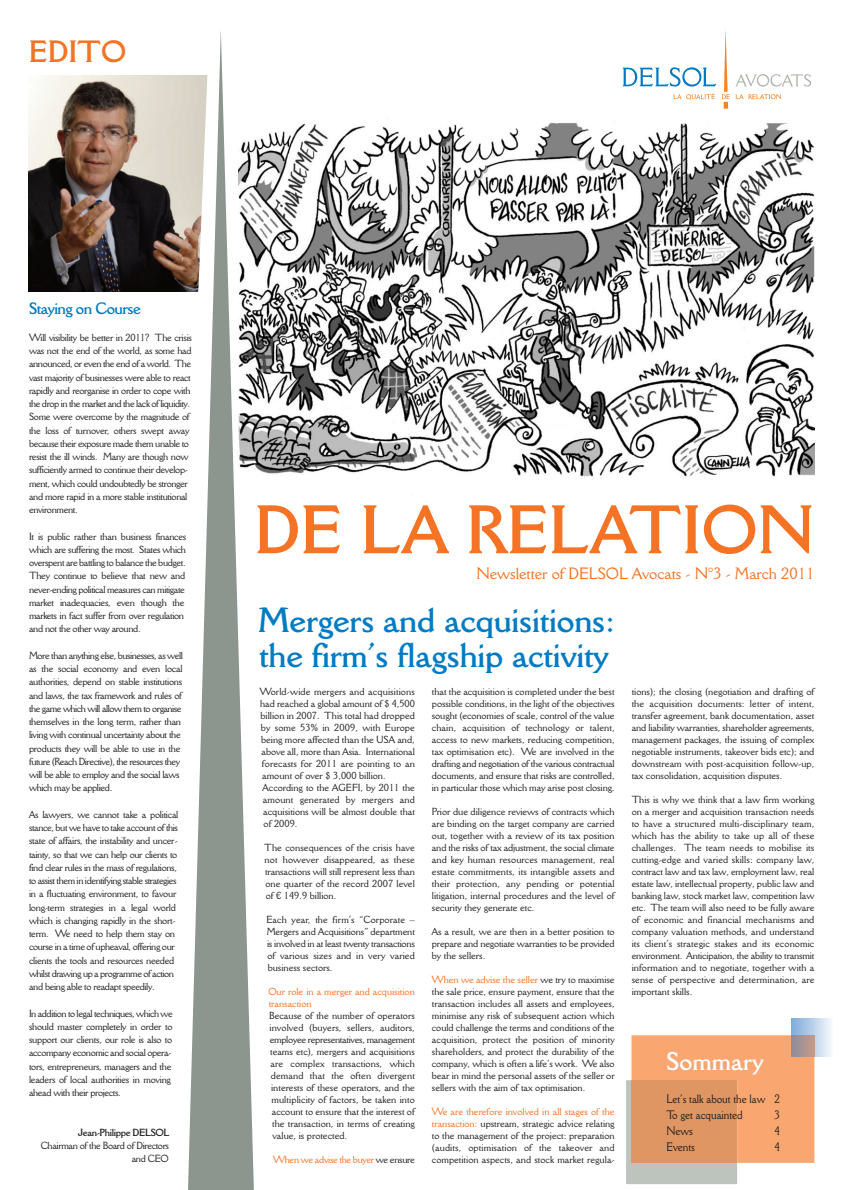
<style>
.page{position:relative;width:841px;height:1190px;background:#fff}
.page>*{position:absolute;margin:0;border:0;box-sizing:border-box;transform-origin:0 0}
.t1{font:700 66.7px "Della Robbia BT";color:#f47325}
.t2{font:700 34px/35px "Della Robbia BT";letter-spacing:-.005em;color:#007bc3}
.t3{font:700 30px "Della Robbia BT";color:#f47325}
.t4{font:700 25px "Della Robbia BT";color:#fff}
.t5{font:700 16.2px "Della Robbia BT";letter-spacing:-.035em;color:#007bc3}
.t6{font:16px "Della Robbia BT";color:#f47325}
.t7{font:12px/16px "Della Robbia BT";color:#231f20;scale:.9 1}
.t8{font:10.1px/13.2px "Della Robbia BT";letter-spacing:-.035em;color:#231f20}
.t9{font:700 10.1px "Della Robbia BT";letter-spacing:-.035em;color:#231f20}
.t10{font:10px/12px "Della Robbia BT";color:#231f20;text-align:justify}
.t11{font:10px/12px "Della Robbia BT";color:#f47325}
.t12{font:10px "Della Robbia BT";letter-spacing:-.03em;color:#231f20}
.t13{font:10px "Della Robbia BT";letter-spacing:-.03em;color:#f47325}
.s1{color:#231f20}
.s2{color:#f47325}
</style>
<div class="page">
<img style="left:29px;top:76px;width:159px;height:215px">
<img style="left:254px;top:123px;width:560px;height:354px">
<svg style="left:188px;top:31px;width:66px;height:1159px;fill:#8c968e"></svg>
<svg style="left:623px;top:67px;width:93px;height:20px"></svg>
<svg style="left:673px;top:93px;width:42px;height:7px"></svg>
<svg style="left:722px;top:29px;width:89px;height:80px"></svg>
<svg style="left:626px;top:1035px;width:188px;height:149px;background:#f0b38a"></svg>
<div style="left:631px;top:1080px;width:106px;height:83px;background:#e09662"></div>
<img style="left:791px;top:1018px;width:40px;height:38px">
<h3 class="t3" style="left:29px;top:40px;width:99px">EDITO</h3>
<h3 class="t5" style="left:29px;top:303px;width:113px">Staying on Course</h3>
<p class="t8" style="left:29px;top:332px;width:164px">Will visibility be better in 2011? The crisis was not the end of the world, as some had announced, or even the end of a world. The vast majority of businesses were able to react rapidly and reorganise in order to cope with the drop in the market and the lack of liquidity.<br>Some were overcome by the magnitude of the loss of turnover, others swept away because their exposure made them unable to resist the ill winds. Many are though now sufficiently armed to continue their develop&shy;ment, which could undoubtedly be stronger and more rapid in a more stable institutional environment.</p>
<p class="t8" style="left:29px;top:530px;width:159px">It is public rather than business finances which are suffering the most. States which overspent are battling to balance the budget.<br>They continue to believe that new and never-ending political measures can mitigate market inadequacies, even though the markets in fact suffer from over regulation and not the other way around.</p>
<p class="t8" style="left:29px;top:650px;width:155px">More than anything else, businesses, as well as the social economy and even local authorities, depend on stable institutions and laws, the tax framework and rules of the game which will allow them to organise themselves in the long term, rather than living with continual uncertainty about the products they will be able to use in the future (Reach Directive), the resources they will be able to employ and the social laws which may be applied.</p>
<p class="t8" style="left:29px;top:809px;width:151px">As lawyers, we cannot take a political stance, but we have to take account of this state of affairs, the instability and uncer&shy;tainty, so that we can help our clients to find clear rules in the mass of regulations, to assist them in identifying stable strategies in a fluctuating environment, to favour long-term strategies in a legal world which is changing rapidly in the short&shy;term. We need to help them stay on course in a time of upheaval, offering our clients the tools and resources needed whilst drawing up a programme of action and being able to readapt speedily.</p>
<p class="t8" style="left:29px;top:1007px;width:145px">In addition to legal techniques, which we should master completely in order to support our clients, our role is also to accompany economic and social opera&shy;tors, entrepreneurs, managers and the leaders of local authorities in moving ahead with their projects.</p>
<p class="t9" style="left:78px;top:1129px;width:93px">Jean-Philippe DELSOL</p>
<p class="t8" style="left:41px;top:1140px;width:130px;text-align:right">Chairman of the Board of Directors and CEO</p>
<h1 class="t1" style="left:254px;top:505px;width:562px">DE LA RELATION</h1>
<h3 class="t6" style="left:476px;top:568px;width:339px">Newsletter of DELSOL Avocats - N°3 - March 2011</h3>
<h2 class="t2" style="left:258px;top:605px;width:358px">Mergers and acquisitions: the firm’s flagship activity</h2>
<p class="t10" style="left:260px;top:687px;width:156px">World-wide mergers and acquisitions</p>
<p class="t10" style="left:260px;top:699px;width:156px">had reached a global amount of $ 4,500</p>
<p class="t10" style="left:260px;top:711px;width:156px">billion in 2007. This total had dropped</p>
<p class="t10" style="left:261px;top:723px;width:155px">by some 53% in 2009, with Europe</p>
<p class="t10" style="left:261px;top:735px;width:155px">being more affected than the USA and,</p>
<p class="t10" style="left:261px;top:747px;width:155px">above all, more than Asia. International</p>
<p class="t10" style="left:262px;top:759px;width:154px">forecasts for 2011 are pointing to an</p>
<p class="t10" style="left:262px;top:771px;width:125px">amount of over $ 3,000 billion.</p>
<p class="t10" style="left:263px;top:783px;width:154px">According to the AGEFI, by 2011 the</p>
<p class="t10" style="left:263px;top:795px;width:153px">amount generated by mergers and</p>
<p class="t10" style="left:263px;top:807px;width:153px">acquisitions will be almost double that</p>
<p class="t10" style="left:264px;top:819px;width:35px">of 2009.</p>
<p class="t10" style="left:264px;top:843px;width:152px">The consequences of the crisis have not however disappeared, as these transactions will still represent less than one quarter of the record 2007 level of € 149.9 billion.</p>
<p class="t10" style="left:266px;top:915px;width:150px">Each year, the firm’s “Corporate – Mergers and Acquisitions” department is involved in at least twenty transactions of various sizes and in very varied business sectors.</p>
<p class="t11" style="left:268px;top:987px;width:148px">Our role in a merger and acquisition transaction</p>
<p class="t10" style="left:269px;top:1011px;width:147px">Because of the number of operators</p>
<p class="t10" style="left:269px;top:1023px;width:147px">involved (buyers, sellers, auditors,</p>
<p class="t12" style="left:270px;top:1036px;width:147px">employee representatives, management</p>
<p class="t10" style="left:270px;top:1047px;width:146px">teams etc), mergers and acquisitions</p>
<p class="t10" style="left:270px;top:1059px;width:146px">are complex transactions, which</p>
<p class="t10" style="left:271px;top:1071px;width:146px">demand that the often divergent</p>
<p class="t10" style="left:271px;top:1083px;width:145px">interests of these operators, and the</p>
<p class="t10" style="left:271px;top:1095px;width:145px">multiplicity of factors, be taken into</p>
<p class="t10" style="left:272px;top:1107px;width:145px">account to ensure that the interest of</p>
<p class="t10" style="left:272px;top:1119px;width:144px">the transaction, in terms of creating</p>
<p class="t10" style="left:272px;top:1131px;width:76px">value, is protected.</p>
<p class="t13" style="left:273px;top:1156px;width:143px">When we advise the buyer <span class="s1">we ensure</span></p>
<p class="t10" style="left:432px;top:687px;width:184px">that the acquisition is completed under the best possible conditions, in the light of the objectives sought (economies of scale, control of the value chain, acquisition of technology or talent, access to new markets, reducing competition, tax optimisation etc). We are involved in the drafting and negotiation of the various contractual documents, and ensure that risks are controlled, in particular those which may arise post closing.</p>
<p class="t10" style="left:432px;top:807px;width:184px">Prior due diligence reviews of contracts which are binding on the target company are carried out, together with a review of its tax position and the risks of tax adjustment, the social climate and key human resources management, real estate commitments, its intangible assets and their protection, any pending or potential litigation, internal procedures and the level of security they generate etc.</p>
<p class="t10" style="left:432px;top:927px;width:184px">As a result, we are then in a better position to prepare and negotiate warranties to be provided by the sellers.</p>
<p class="t10" style="left:432px;top:975px;width:184px"><span class="s2">When we advise the seller</span> we try to maximise the sale price, ensure payment, ensure that the transaction includes all assets and employees, minimise any risk of subsequent action which could challenge the terms and conditions of the acquisition, protect the position of minority shareholders, and protect the durability of the company, which is often a life’s work. We also bear in mind the personal assets of the seller or sellers with the aim of tax optimisation.</p>
<p class="t10" style="left:432px;top:1107px;width:184px"><span class="s2">We are therefore involved in all stages of the transaction:</span> upstream, strategic advice relating to the management of the project: preparation (audits, optimisation of the takeover and competition aspects, and stock market regula-</p>
<p class="t10" style="left:631px;top:687px;width:184px">tions); the closing (negotiation and drafting of the acquisition documents: letter of intent, transfer agreement, bank documentation, asset and liability warranties, shareholder agreements, management packages, the issuing of complex negotiable instruments, takeover bids etc); and downstream with post-acquisition follow-up, tax consolidation, acquisition disputes.</p>
<p class="t10" style="left:631px;top:795px;width:184px">This is why we think that a law firm working on a merger and acquisition transaction needs to have a structured multi-disciplinary team, which has the ability to take up all of these challenges. The team needs to mobilise its cutting-edge and varied skills: company law, contract law and tax law, employment law, real estate law, intellectual property, public law and banking law, stock market law, competition law etc. The team will also need to be fully aware of economic and financial mechanisms and company valuation methods, and understand its client’s strategic stakes and its economic environment. Anticipation, the ability to transmit information and to negotiate, together with a sense of perspective and determination, are important skills.</p>
<h3 class="t4" style="left:666px;top:1052px;width:99px">Sommary</h3>
<p class="t7" style="left:666px;top:1091px;width:128px">Let’s talk about the law 2<br>To get acquainted</p>
<p class="t7" style="left:774px;top:1107px;width:8px">3</p>
<p class="t7" style="left:666px;top:1123px;width:31px">News</p>
<p class="t7" style="left:774px;top:1123px;width:8px">4</p>
<p class="t7" style="left:666px;top:1139px;width:33px">Events</p>
<p class="t7" style="left:774px;top:1139px;width:8px">4</p>
</div>
